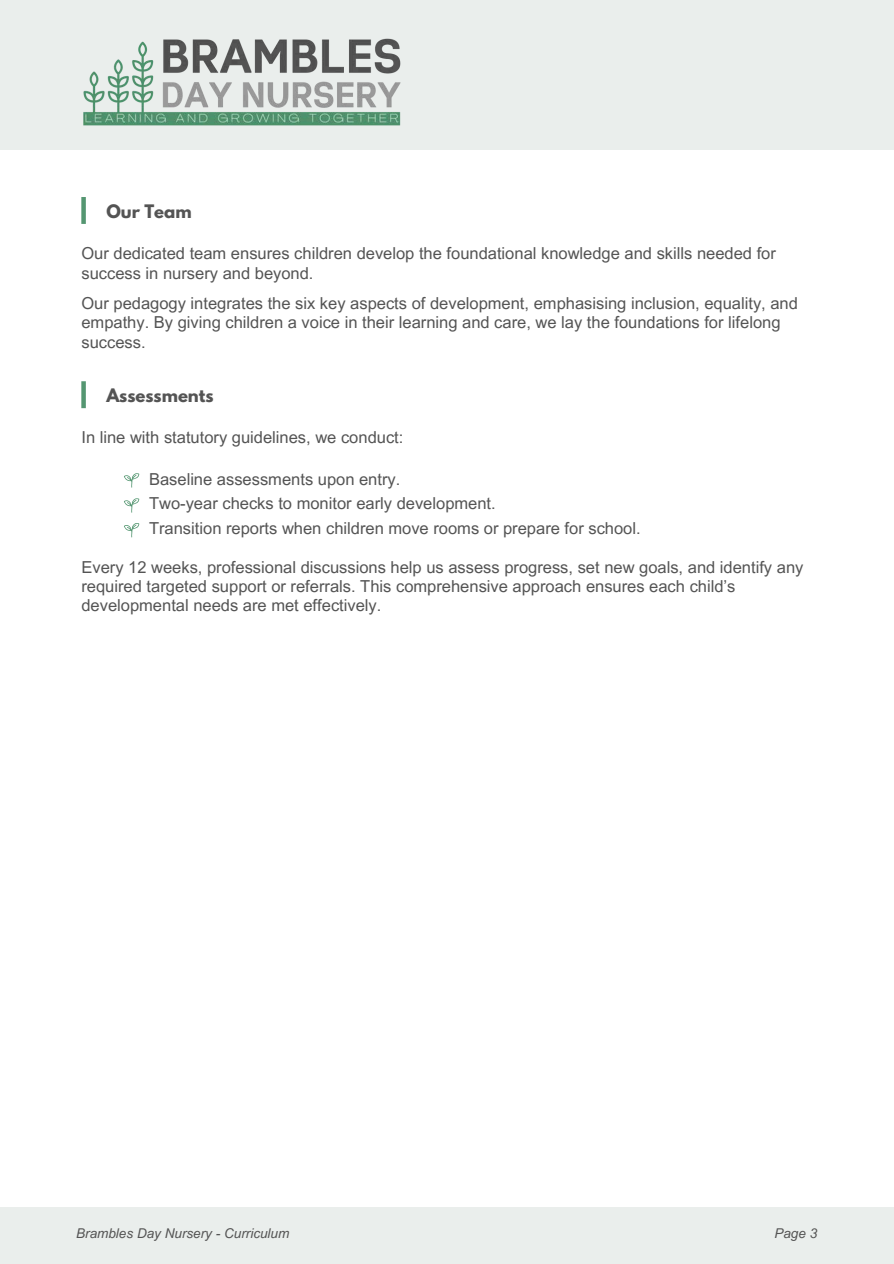
<style>
.page{position:relative;width:894px;height:1264px;background:#fff}
.page>*{position:absolute;margin:0;border:0;box-sizing:border-box;transform-origin:0 0}
.t1{font:16.5px/19.5px "Arial MT Pro";color:#545454}
.t2{font:700 16.5px "League Spartan";color:#545454}
.t3{font:italic 13.5px "Arial MT Pro";color:#545454}
</style>
<div class="page">
<div style="left:0;top:0;width:893px;height:149px;background:#eaeeec"></div>
<img style="left:83px;top:38px;width:318px;height:88px">
<div style="left:0;top:1206px;width:893px;height:57px;background:#eaeeec"></div>
<div style="left:81px;top:197px;width:5px;height:27px;background:#549671"></div>
<div style="left:81px;top:381px;width:5px;height:27px;background:#549671"></div>
<svg style="left:124px;top:523px;width:15px;height:14px"></svg>
<svg style="left:124px;top:498px;width:15px;height:14px"></svg>
<svg style="left:124px;top:473px;width:15px;height:14px"></svg>
<h1 class="t2" style="left:106px;top:203px;width:87px">Our Team</h1>
<h2 class="t1" style="left:81px;top:246px;width:695px">Our dedicated team ensures children develop the foundational knowledge and skills needed for success in nursery and beyond.</h2>
<h2 class="t1" style="left:81px;top:295px;width:717px">Our pedagogy integrates the six key aspects of development, emphasising inclusion, equality, and empathy. By giving children a voice in their learning and care, we lay the foundations for lifelong success.</h2>
<p class="t2" style="left:106px;top:387px;width:109px">Assessments</p>
<h1 class="t1" style="left:81px;top:429px;width:323px">In line with statutory guidelines, we conduct:</h1>
<h2 class="t1" style="left:149px;top:468px;width:493px;line-height:24.8px">Baseline assessments upon entry.<br>Two-year checks to monitor early development.<br>Transition reports when children move rooms or prepare for school.</h2>
<p class="t1" style="left:81px;top:559px;width:723px">Every 12 weeks, professional discussions help us assess progress, set new goals, and identify any required targeted support or referrals. This comprehensive approach ensures each child’s developmental needs are met effectively.</p>
<p class="t3" style="left:76px;top:1228px;width:215px">Brambles Day Nursery - Curriculum</p>
<p class="t3" style="left:774px;top:1228px;width:44px">Page 3</p>
</div>
